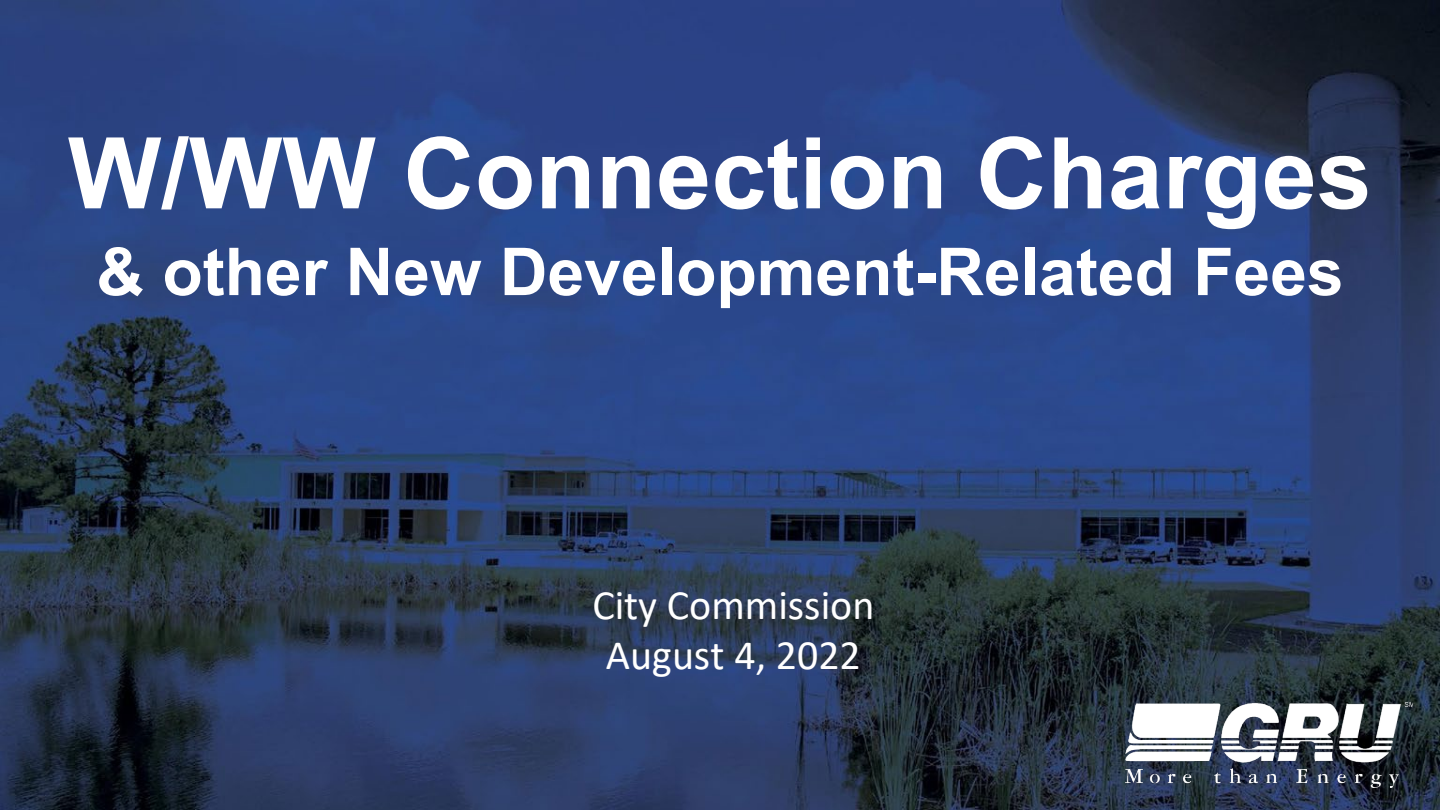
<style>
.page{position:relative;width:1440px;height:810px;background:#fff}
.page>*{position:absolute;margin:0;border:0;box-sizing:border-box;transform-origin:0 0}
.t1{font:700 99px "Arial";color:#fff}
.t2{font:700 66px "Arial";color:#fff}
.t3{font:42px "Calibri";color:#fff}
</style>
<div class="page">
<img style="left:0;top:0;width:1440px;height:810px">
<img style="left:1125px;top:702px;width:288px;height:85px">
<p class="t1" style="left:68px;top:104px;width:1306px">W/WW Connection Charges</p>
<p class="t2" style="left:96px;top:225px;width:1249px">&amp; other New Development-Related Fees</p>
<p class="t3" style="left:592px;top:576px;width:283px">City Commission</p>
<p class="t3" style="left:606px;top:626px;width:256px">August 4, 2022</p>
</div>
